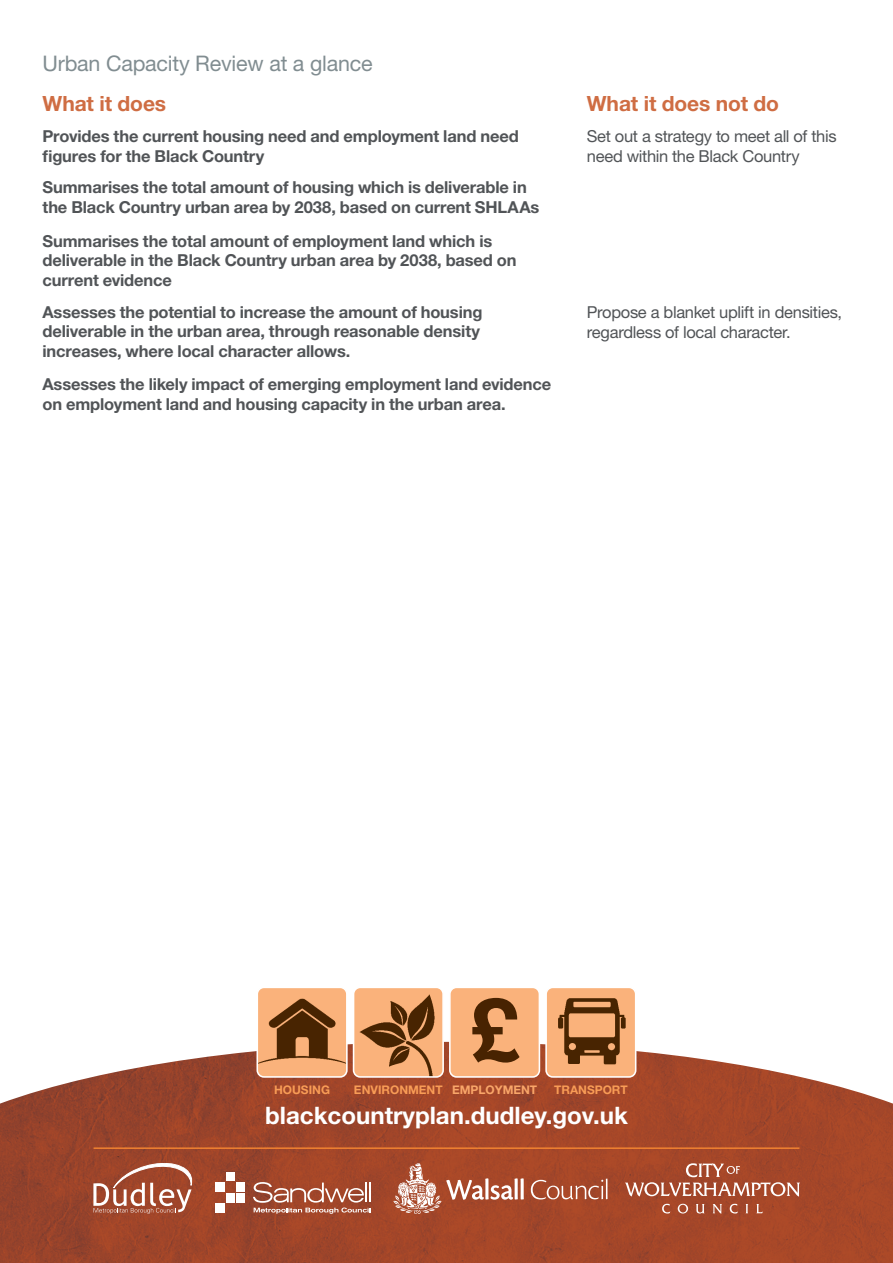
<style>
.page{position:relative;width:893px;height:1263px;background:#fff}
.page>*{position:absolute;margin:0;border:0;box-sizing:border-box;transform-origin:0 0}
.t1{font:700 86.55px "Helvetica Neue";color:#482301}
.t2{font:700 24.15px "Helvetica Neue";color:#fff}
.t3{font:21.45px "Helvetica Neue";letter-spacing:-.01em;color:#818d91}
.t4{font:700 21px "Helvetica Neue";letter-spacing:-.005em;color:#cf6d43}
.t5{font:700 16.5px/19.5px "Helvetica Neue";letter-spacing:-.01em;color:#515457}
.t6{font:16.5px/19.5px "Helvetica Neue";letter-spacing:-.02em;color:#515457}
.t7{font:700 11.85px "Helvetica Neue";color:#f89c56}
.s1{color:#f9a669}
</style>
<div class="page">
<img style="left:0;top:1042px;width:893px;height:221px">
<img style="left:259px;top:989px;width:88px;height:88px">
<div style="left:256px;top:986px;width:92px;height:92px;border:2px solid #fff;border-radius:7px"></div>
<img style="left:354px;top:989px;width:89px;height:88px">
<div style="left:353px;top:986px;width:91px;height:92px;border:2px solid #fff;border-radius:7px"></div>
<div style="left:450px;top:987px;width:89px;height:90px;background:#fab27b;border-radius:7px"></div>
<div style="left:449px;top:986px;width:91px;height:92px;border:2px solid #fff;border-radius:7px"></div>
<img style="left:548px;top:989px;width:88px;height:88px">
<div style="left:545px;top:986px;width:91px;height:92px;border:2px solid #fff;border-radius:7px"></div>
<hr style="left:94px;top:1147px;width:705px;height:2px;background:#f58631">
<svg style="left:93px;top:1163px;width:99px;height:51px;background:#b46e59"></svg>
<svg style="left:662px;top:1204px;width:8px;height:9px"></svg>
<svg style="left:678px;top:1204px;width:10px;height:9px"></svg>
<svg style="left:696px;top:1204px;width:9px;height:9px"></svg>
<svg style="left:713px;top:1204px;width:9px;height:10px"></svg>
<svg style="left:730px;top:1204px;width:8px;height:9px"></svg>
<svg style="left:745px;top:1204px;width:3px;height:9px"></svg>
<svg style="left:756px;top:1204px;width:7px;height:9px"></svg>
<svg style="left:625px;top:1163px;width:175px;height:33px;background:#b3664e"></svg>
<div style="left:226px;top:1172px;width:9px;height:9px;background:#fff"></div>
<div style="left:215px;top:1203px;width:9px;height:9px;background:#fff"></div>
<div style="left:215px;top:1182px;width:9px;height:10px;background:#fff"></div>
<div style="left:236px;top:1182px;width:9px;height:10px;background:#fff"></div>
<div style="left:236px;top:1193px;width:9px;height:9px;background:#fff"></div>
<div style="left:226px;top:1193px;width:9px;height:9px;background:#fff"></div>
<svg style="left:253px;top:1182px;width:118px;height:32px;background:#b5705b"></svg>
<svg style="left:531px;top:1178px;width:77px;height:21px;background:#b56950"></svg>
<svg style="left:393px;top:1163px;width:131px;height:51px;background:#b96e56"></svg>
<h3 class="t3" style="left:43px;top:51px;width:332px">Urban Capacity Review at a glance</h3>
<p class="t4" style="left:43px;top:90px;width:125px">What it does</p>
<p class="t4" style="left:587px;top:90px;width:194px">What it does not do</p>
<p class="t5" style="left:43px;top:126px;width:478px">Provides the current housing need and employment land need figures for the Black Country</p>
<p class="t6" style="left:587px;top:126px;width:251px">Set out a strategy to meet all of this need within the Black Country</p>
<p class="t5" style="left:43px;top:177px;width:498px">Summarises the total amount of housing which is deliverable in the Black Country urban area by 2038, based on current SHLAAs</p>
<p class="t5" style="left:43px;top:231px;width:476px">Summarises the total amount of employment land which is deliverable in the Black Country urban area by 2038, based on current evidence</p>
<p class="t5" style="left:43px;top:302px;width:441px">Assesses the potential to increase the amount of housing deliverable in the urban area, through reasonable density increases, where local character allows.</p>
<p class="t6" style="left:587px;top:302px;width:257px">Propose a blanket uplift in densities, regardless of local character.</p>
<p class="t5" style="left:43px;top:374px;width:510px">Assesses the likely impact of emerging employment land evidence on employment land and housing capacity in the urban area.</p>
<h1 class="t1" style="left:471px;top:977px;width:50px">£</h1>
<p class="t7" style="left:274px;top:1082px;width:57px">HOUSING</p>
<p class="t7" style="left:354px;top:1082px;width:185px">ENVIRONMENT <span class="s1">EMPLOYMENT</span></p>
<p class="t7" style="left:554px;top:1082px;width:75px">TRANSPORT</p>
<h2 class="t2" style="left:265px;top:1101px;width:364px">blackcountryplan.dudley.gov.uk</h2>
</div>
